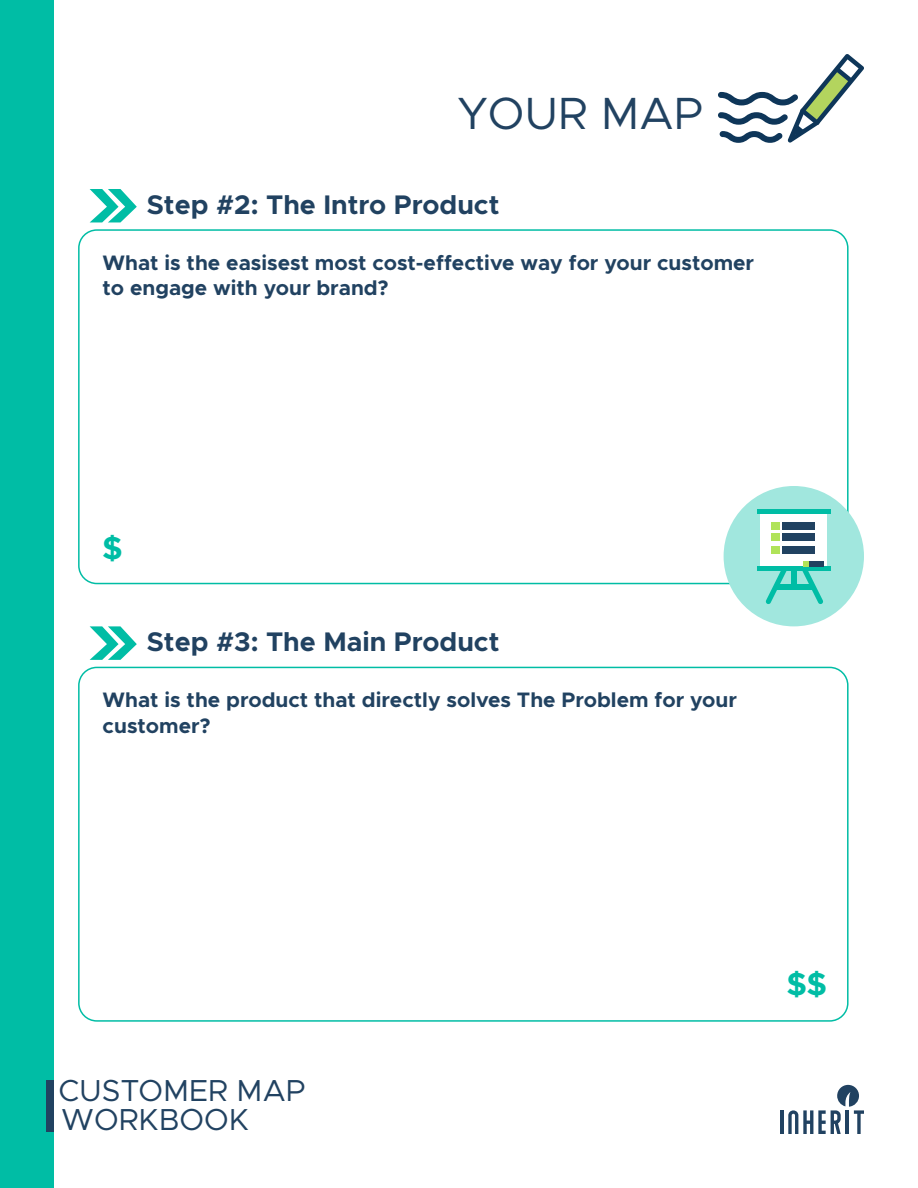
<style>
.page{position:relative;width:918px;height:1188px;background:#fff}
.page>*{position:absolute;margin:0;border:0;box-sizing:border-box;transform-origin:0 0}
.t1{font:45.3px "Metropolis";color:#214261}
.t2{font:700 31.8px "Metropolis";color:#00bda5}
.t3{font:30.45px/29.5px "Metropolis";color:#214261}
.t4{font:700 27px "Metropolis";color:#214261}
.t5{font:700 21px/25.2px "Metropolis";color:#214261}
</style>
<div class="page">
<div style="left:0;top:0;width:54px;height:1188px;background:#00bda5"></div>
<svg style="left:718px;top:54px;width:146px;height:89px"></svg>
<div style="left:46px;top:1080px;width:8px;height:52px;background:#214261"></div>
<hr style="left:780px;top:1110px;width:3px;height:24px;background:#214261">
<svg style="left:788px;top:1085px;width:76px;height:49px"></svg>
<div style="left:78px;top:229px;width:771px;height:355px;border:2px solid #00bda5;border-radius:18px"></div>
<div style="left:78px;top:667px;width:771px;height:355px;border:2px solid #00bda5;border-radius:18px"></div>
<svg style="left:90px;top:189px;width:47px;height:33px"></svg>
<svg style="left:90px;top:626px;width:47px;height:34px"></svg>
<div style="left:724px;top:486px;width:140px;height:140px;background:#a1e7de;border-radius:50%"></div>
<div style="left:760px;top:512px;width:67px;height:54px;background:#fff"></div>
<hr style="left:757px;top:510px;width:74px;height:4px;background:#00bda5">
<div style="left:757px;top:566px;width:74px;height:5px;background:#00bda5"></div>
<svg style="left:765px;top:571px;width:22px;height:33px"></svg>
<div style="left:776px;top:585px;width:37px;height:5px;background:#00bda5"></div>
<svg style="left:802px;top:561px;width:21px;height:43px"></svg>
<div style="left:791px;top:568px;width:6px;height:17px;background:#00bda5"></div>
<div style="left:771px;top:522px;width:8px;height:8px;background:#b0e359"></div>
<div style="left:771px;top:534px;width:8px;height:7px;background:#b0e359"></div>
<div style="left:771px;top:546px;width:8px;height:8px;background:#b0e359"></div>
<div style="left:782px;top:522px;width:33px;height:8px;background:#214261"></div>
<div style="left:782px;top:534px;width:33px;height:7px;background:#214261"></div>
<div style="left:782px;top:546px;width:33px;height:8px;background:#214261"></div>
<h1 class="t1" style="left:457px;top:85px;width:247px">YOUR MAP</h1>
<p class="t4" style="left:147px;top:187px;width:354px">Step #2: The Intro Product</p>
<p class="t5" style="left:103px;top:250px;width:653px">What is the easisest most cost-effective way for your customer to engage with your brand?</p>
<h2 class="t2" style="left:103px;top:528px;width:22px">$</h2>
<p class="t4" style="left:147px;top:625px;width:354px">Step #3: The Main Product</p>
<p class="t5" style="left:103px;top:688px;width:636px">What is the product that directly solves The Problem for your customer?</p>
<h3 class="t3" style="left:58px;top:1076px;width:248px">CUSTOMER MAP<br>WORKBOOK</h3>
<h2 class="t2" style="left:787px;top:964px;width:42px">$$</h2>
</div>
